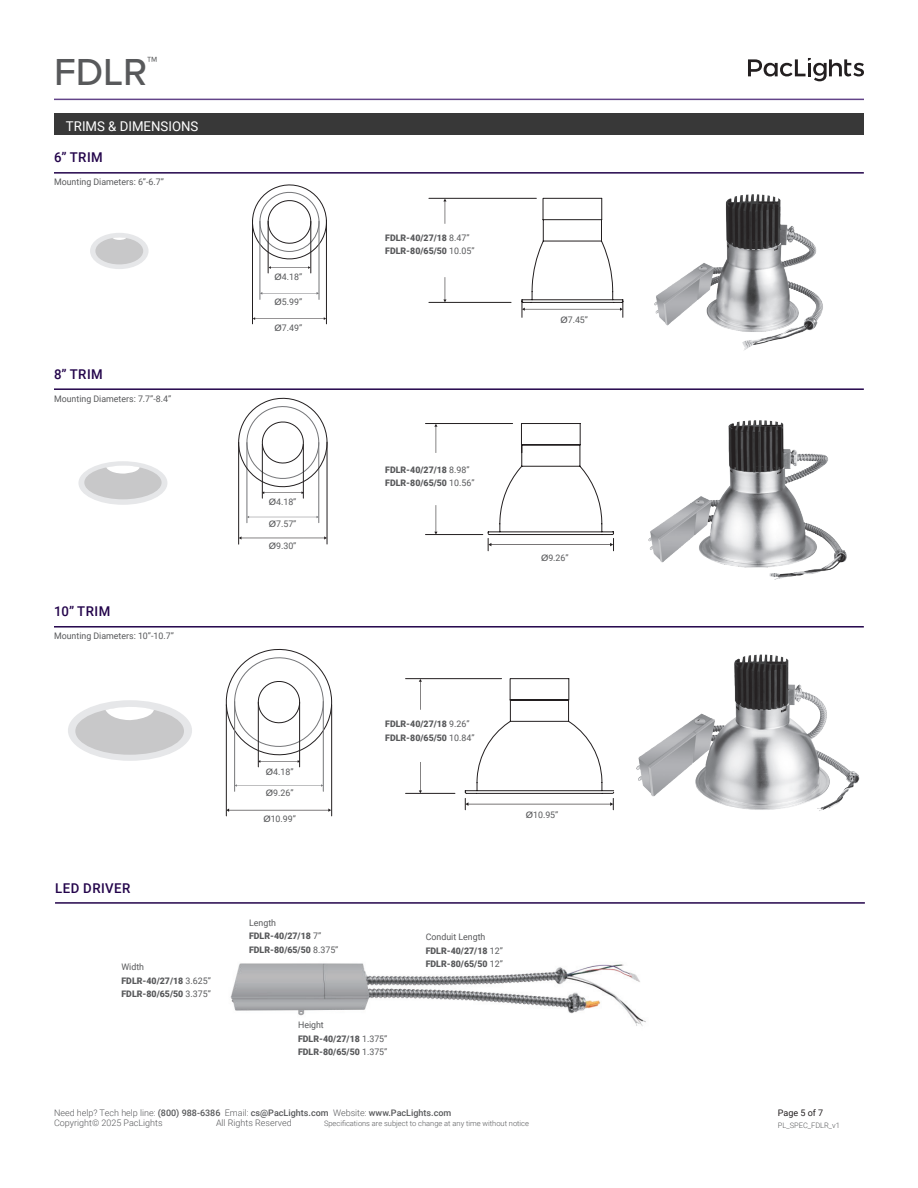
<style>
.page{position:relative;width:918px;height:1188px;background:#fff}
.page>*{position:absolute;margin:0;border:0;box-sizing:border-box;transform-origin:0 0}
.t1{font:500 39px "Proxima Nova";color:#58595b}
.Sub-Title{font:500 13.5px "Roboto";letter-spacing:.035em;color:#23044b}
.t2{font:13.5px "Roboto";color:#fff}
.Content{font:900 9px "Roboto";color:#58595b}
.Content-2{font:9px "Roboto";color:#58595b}
.t3{font:300 9px/10.8px "Roboto";color:#58595b}
.t4{font:9px "Roboto";color:#231f20}
.t5{font:300 7.5px "Roboto";color:#58595b}
.s1{font-weight:400}
.s2{font-family:"URW Form";font-weight:500}
.s3{font-weight:500}
</style>
<div class="page">
<hr style="left:54px;top:99px;width:810px;height:1px;background:#634489">
<svg style="left:748px;top:58px;width:116px;height:23px"></svg>
<div style="left:54px;top:113px;width:810px;height:22px;background:#383838"></div>
<hr style="left:54px;top:172px;width:810px;height:2px;background:#23044b">
<div style="left:90px;top:233px;width:59px;height:36px;background:#e6e7e9;border-radius:50%"></div>
<div style="left:95px;top:237px;width:48px;height:27px;background:#c8c8c9;border-radius:50%"></div>
<svg style="left:113px;top:237px;width:13px;height:3px"></svg>
<svg style="left:428px;top:198px;width:196px;height:120px"></svg>
<svg style="left:261px;top:292px;width:58px;height:3px"></svg>
<hr style="left:260px;top:221px;width:1px;height:78px;background:#757679">
<svg style="left:252px;top:184px;width:75px;height:85px"></svg>
<hr style="left:268px;top:221px;width:1px;height:52px;background:#231f20">
<hr style="left:310px;top:221px;width:1px;height:52px;background:#231f20">
<hr style="left:319px;top:221px;width:1px;height:78px;background:#757679">
<svg style="left:253px;top:317px;width:73px;height:3px"></svg>
<hr style="left:326px;top:220px;width:1px;height:104px;background:#231f20">
<hr style="left:252px;top:220px;width:1px;height:104px;background:#231f20">
<div style="left:78px;top:461px;width:89px;height:44px;background:#e6e7e9;border-radius:50%"></div>
<div style="left:84px;top:466px;width:78px;height:33px;background:#c8c8c9;border-radius:50%"></div>
<svg style="left:107px;top:466px;width:32px;height:8px"></svg>
<svg style="left:261px;top:423px;width:353px;height:128px"></svg>
<svg style="left:248px;top:516px;width:70px;height:2px"></svg>
<hr style="left:247px;top:443px;width:1px;height:80px;background:#757679">
<hr style="left:318px;top:443px;width:1px;height:80px;background:#757679">
<svg style="left:239px;top:536px;width:88px;height:4px"></svg>
<hr style="left:327px;top:442px;width:1px;height:102px;background:#231f20">
<hr style="left:238px;top:442px;width:1px;height:102px;background:#231f20">
<svg style="left:238px;top:397px;width:90px;height:97px"></svg>
<hr style="left:262px;top:444px;width:1px;height:54px;background:#231f20">
<hr style="left:303px;top:444px;width:1px;height:54px;background:#231f20">
<div style="left:68px;top:700px;width:124px;height:61px;background:#e6e7e9;border-radius:50%"></div>
<div style="left:75px;top:707px;width:109px;height:48px;background:#c8c8c9;border-radius:50%"></div>
<svg style="left:105px;top:707px;width:49px;height:13px"></svg>
<svg style="left:419px;top:679px;width:3px;height:114px"></svg>
<hr style="left:406px;top:793px;width:49px;height:1px;background:#231f20">
<hr style="left:406px;top:678px;width:96px;height:1px;background:#231f20">
<svg style="left:225px;top:649px;width:107px;height:114px"></svg>
<svg style="left:227px;top:808px;width:104px;height:4px"></svg>
<hr style="left:331px;top:705px;width:1px;height:111px;background:#231f20">
<hr style="left:226px;top:705px;width:1px;height:111px;background:#231f20">
<svg style="left:235px;top:784px;width:88px;height:3px"></svg>
<hr style="left:234px;top:702px;width:1px;height:89px;background:#757679">
<hr style="left:323px;top:702px;width:1px;height:89px;background:#757679">
<hr style="left:258px;top:702px;width:1px;height:65px;background:#231f20">
<hr style="left:299px;top:702px;width:1px;height:65px;background:#231f20">
<svg style="left:465px;top:678px;width:149px;height:132px"></svg>
<hr style="left:54px;top:388px;width:810px;height:2px;background:#23044b">
<hr style="left:54px;top:626px;width:810px;height:2px;background:#23044b">
<img style="left:654px;top:194px;width:169px;height:156px">
<img style="left:648px;top:420px;width:199px;height:160px">
<img style="left:636px;top:654px;width:224px;height:157px">
<img style="left:230px;top:963px;width:416px;height:63px">
<hr style="left:55px;top:902px;width:810px;height:2px;background:#23044b">
<h1 class="t1" style="left:54px;top:43px;width:105px">FDLR<sup>™</sup></h1>
<p class="t2" style="left:66px;top:117px;width:134px">TRIMS &amp; DIMENSIONS</p>
<p class="Sub-Title" style="left:54px;top:148px;width:50px">6” TRIM</p>
<p class="Content-2" style="left:54px;top:176px;width:111px">Mounting Diameters: 6”-6.7”</p>
<p class="Sub-Title" style="left:54px;top:365px;width:50px">8” TRIM</p>
<p class="Content-2" style="left:54px;top:392px;width:119px">Mounting Diameters: 7.7”-8.4”</p>
<p class="Sub-Title" style="left:54px;top:602px;width:58px">10” TRIM</p>
<p class="Content-2" style="left:54px;top:630px;width:121px">Mounting Diameters: 10”-10.7”</p>
<p class="Sub-Title" style="left:55px;top:878px;width:77px">LED DRIVER</p>
<p class="Content-2" style="left:121px;top:961px;width:24px">Width</p>
<p class="Content" style="left:121px;top:974px;width:91px">FDLR-40/27/18 <span class="s1">3.625”</span></p>
<p class="Content" style="left:121px;top:988px;width:91px">FDLR-80/65/50 <span class="s1">3.375”</span></p>
<p class="Content-2" style="left:274px;top:270px;width:29px"><span class="s2">Ø</span>4.18”</p>
<p class="Content-2" style="left:274px;top:296px;width:29px"><span class="s2">Ø</span>5.99”</p>
<p class="Content-2" style="left:274px;top:321px;width:29px"><span class="s2">Ø</span>7.49”</p>
<p class="Content-2" style="left:269px;top:496px;width:29px"><span class="s2">Ø</span>4.18”</p>
<p class="Content-2" style="left:269px;top:518px;width:29px"><span class="s2">Ø</span>7.57”</p>
<p class="Content-2" style="left:269px;top:540px;width:29px"><span class="s2">Ø</span>9.30”</p>
<p class="Content" style="left:385px;top:231px;width:86px">FDLR-40/27/18 <span class="s1">8.47”</span></p>
<p class="Content" style="left:385px;top:245px;width:91px">FDLR-80/65/50 <span class="s1">10.05”</span></p>
<p class="Content" style="left:385px;top:463px;width:86px">FDLR-40/27/18 <span class="s1">8.98”</span></p>
<p class="Content" style="left:385px;top:477px;width:91px">FDLR-80/65/50 <span class="s1">10.56”</span></p>
<p class="Content-2" style="left:560px;top:314px;width:29px"><span class="s2">Ø</span>7.45”</p>
<p class="Content-2" style="left:541px;top:551px;width:29px"><span class="s2">Ø</span>9.26”</p>
<p class="Content-2" style="left:266px;top:766px;width:29px"><span class="s2">Ø</span>4.18”</p>
<p class="Content-2" style="left:266px;top:787px;width:29px"><span class="s2">Ø</span>9.26”</p>
<p class="Content-2" style="left:263px;top:812px;width:34px"><span class="s2">Ø</span>10.99”</p>
<p class="Content" style="left:385px;top:718px;width:86px">FDLR-40/27/18 <span class="s1">9.26”</span></p>
<p class="Content" style="left:385px;top:731px;width:91px">FDLR-80/65/50 <span class="s1">10.84”</span></p>
<p class="Content-2" style="left:526px;top:809px;width:34px"><span class="s2">Ø</span>10.95”</p>
<p class="Content-2" style="left:249px;top:916px;width:28px">Length</p>
<p class="Content" style="left:249px;top:930px;width:74px">FDLR-40/27/18 <span class="s1">7”</span></p>
<p class="Content" style="left:249px;top:943px;width:91px">FDLR-80/65/50 <span class="s1">8.375”</span></p>
<p class="Content-2" style="left:298px;top:1019px;width:27px">Height</p>
<p class="Content" style="left:298px;top:1032px;width:91px">FDLR-40/27/18 <span class="s1">1.375”</span></p>
<p class="Content" style="left:298px;top:1046px;width:91px">FDLR-80/65/50 <span class="s1">1.375”</span></p>
<p class="Content-2" style="left:426px;top:931px;width:61px">Conduit Length</p>
<p class="Content" style="left:426px;top:944px;width:79px">FDLR-40/27/18 <span class="s1">12”</span></p>
<p class="Content" style="left:426px;top:958px;width:79px">FDLR-80/65/50 <span class="s1">12”</span></p>
<p class="t3" style="left:54px;top:1107px;width:399px">Need help? Tech help line: <span class="s3">(800) 988-6386</span> Email: <span class="s3">cs@PacLights.com</span> Website: <span class="s3">www.PacLights.com<br></span>Copyright© 2025 PacLights</p>
<p class="t3" style="left:216px;top:1118px;width:77px">All Rights Reserved</p>
<p class="t5" style="left:324px;top:1119px;width:207px">Specifications are subject to change at any time without notice</p>
<p class="t4" style="left:778px;top:1106px;width:47px">Page 5 of 7</p>
<p class="t5" style="left:778px;top:1120px;width:64px">PL_SPEC_FDLR_v1</p>
</div>
